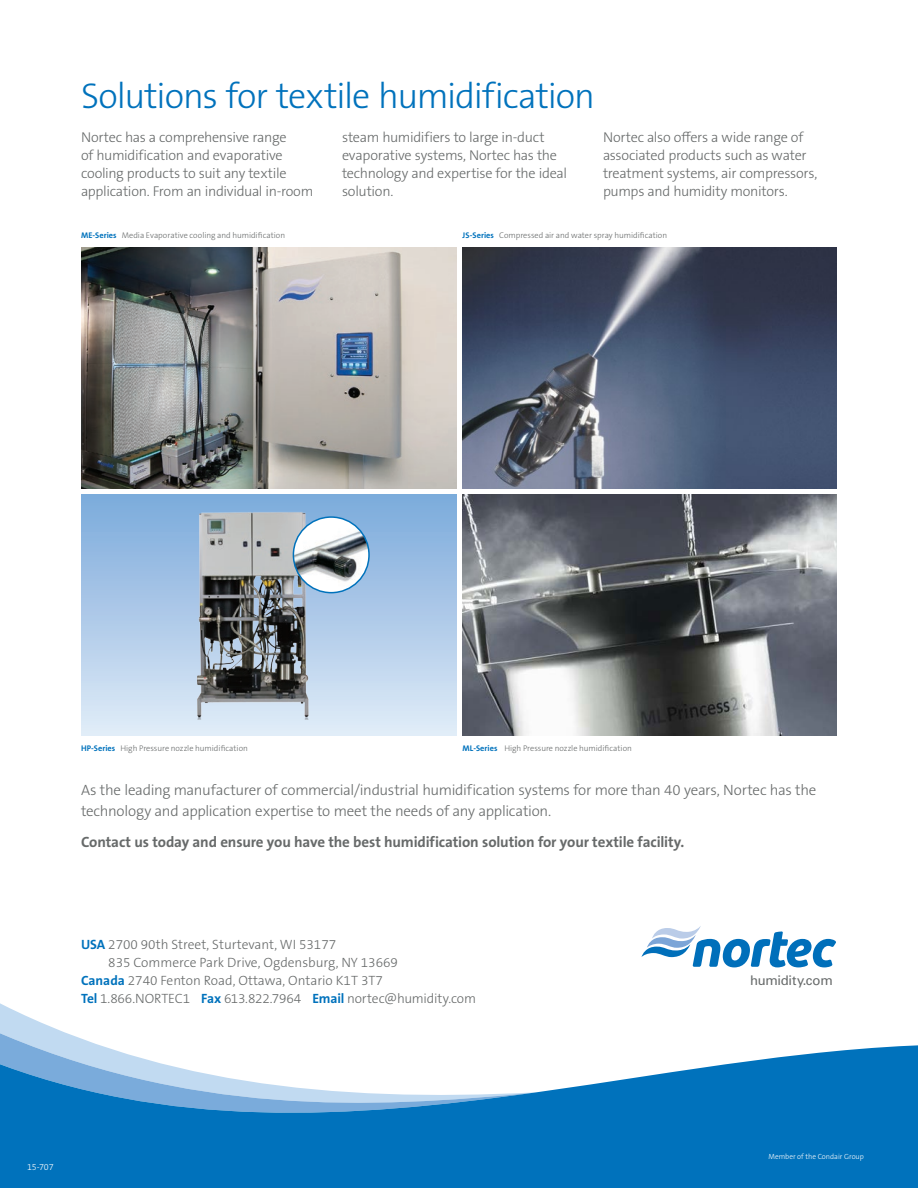
<style>
.page{position:relative;width:918px;height:1188px;background:#fff}
.page>*{position:absolute;margin:0;border:0;box-sizing:border-box;transform-origin:0 0}
.TS_Head_1{font:300 36px "The Sans B W3";letter-spacing:-.03em;color:#0072bc}
.HBTS_Bullet_Text_-_A{font:300 15px/21px "The Sans B W3";letter-spacing:-.02em;color:#676a6a}
.HBTS_Bullet_Text_-_A-2{font:700 15px "The Sans B W7";letter-spacing:-.01em;color:#676a6a}
.DC_Paragraph_Text{font:300 14.25px/18px "The Sans B W3";letter-spacing:-.02em;color:#676a6a}
.t1{font:300 13.5px/18px "The Sans B W3";color:#676a6a}
.t2{font:13.35px "Univers";letter-spacing:-.025em;color:#676a6a}
.t3{font:300 9px "The Sans B W3";color:#fff}
.HBTS_caption{font:300 8.25px "The Sans B W3";color:#676a6a}
.t4{font:300 7.5px "The Sans B W3";color:#fff}
.s1{font-family:"The Sans B W7";font-weight:700;color:#0072bc}
.s2{font-family:"The Sans B W7";font-weight:700;color:#fff}
</style>
<div class="page">
<svg style="left:0;top:1003px;width:51px;height:24px"></svg>
<svg style="left:0;top:1027px;width:96px;height:17px;fill:#c1daf1"></svg>
<svg style="left:0;top:1044px;width:918px;height:144px;fill:#0072bc"></svg>
<svg style="left:642px;top:926px;width:194px;height:41px"></svg>
<img style="left:81px;top:248px;width:376px;height:240px">
<img style="left:463px;top:248px;width:374px;height:240px">
<div style="left:81px;top:494px;width:376px;height:241px;background:linear-gradient(to bottom,#7ba9db,#e0ebf7)"></div>
<img style="left:184px;top:510px;width:130px;height:210px">
<img style="left:463px;top:495px;width:373px;height:240px">
<img style="left:293px;top:517px;width:76px;height:75px">
<div style="left:293px;top:516px;width:77px;height:77px;border:2px solid #0072bc;border-radius:50%"></div>
<p class="TS_Head_1" style="left:81px;top:72px;width:516px">Solutions for textile humidification</p>
<p class="DC_Paragraph_Text" style="left:81px;top:129px;width:234px">Nortec has a comprehensive range<br>of humidification and evaporative cooling products to suit any textile application. From an individual in-room</p>
<p class="HBTS_caption" style="left:463px;top:230px;width:206px"><span class="s1">JS-Series</span> Compressed air and water spray humidification</p>
<p class="DC_Paragraph_Text" style="left:342px;top:129px;width:227px">steam humidifiers to large in-duct evaporative systems, Nortec has the technology and expertise for the ideal solution.</p>
<p class="DC_Paragraph_Text" style="left:603px;top:129px;width:216px">Nortec also offers a wide range of associated products such as water treatment systems, air compressors, pumps and humidity monitors.</p>
<p class="HBTS_caption" style="left:81px;top:230px;width:206px"><span class="s1">ME-Series</span> Media Evaporative cooling and humidification</p>
<p class="HBTS_caption" style="left:81px;top:743px;width:169px"><span class="s1">HP-Series</span> High Pressure nozzle humidification</p>
<p class="HBTS_caption" style="left:463px;top:743px;width:171px"><span class="s1">ML-Series</span> High Pressure nozzle humidification</p>
<p class="HBTS_Bullet_Text_-_A" style="left:81px;top:780px;width:737px">As the leading manufacturer of commercial/industrial humidification systems for more than 40 years, Nortec has the technology and application expertise to meet the needs of any application.</p>
<p class="HBTS_Bullet_Text_-_A-2" style="left:81px;top:832px;width:605px">Contact us today and ensure you have the best humidification solution for your textile facility.</p>
<p class="t1" style="left:81px;top:935px;width:319px"><span class="s1">USA</span> 2700 90th Street, Sturtevant, WI 53177<br><span class="s2">USA</span> 835 Commerce Park Drive, Ogdensburg, NY 13669</p>
<p class="t1" style="left:81px;top:971px;width:303px"><span class="s1">Canada</span> 2740 Fenton Road, Ottawa, Ontario K1T 3T7</p>
<p class="t1" style="left:81px;top:989px;width:397px"><span class="s1">Tel</span> 1.866.NORTEC1 <span class="s1">Fax</span> 613.822.7964 <span class="s1">Email</span> nortec@humidity.com</p>
<p class="t2" style="left:750px;top:972px;width:84px">humidity.com</p>
<p class="t3" style="left:27px;top:1161px;width:28px">15-707</p>
<p class="t4" style="left:769px;top:1152px;width:97px">Member of the Condair Group</p>
</div>
